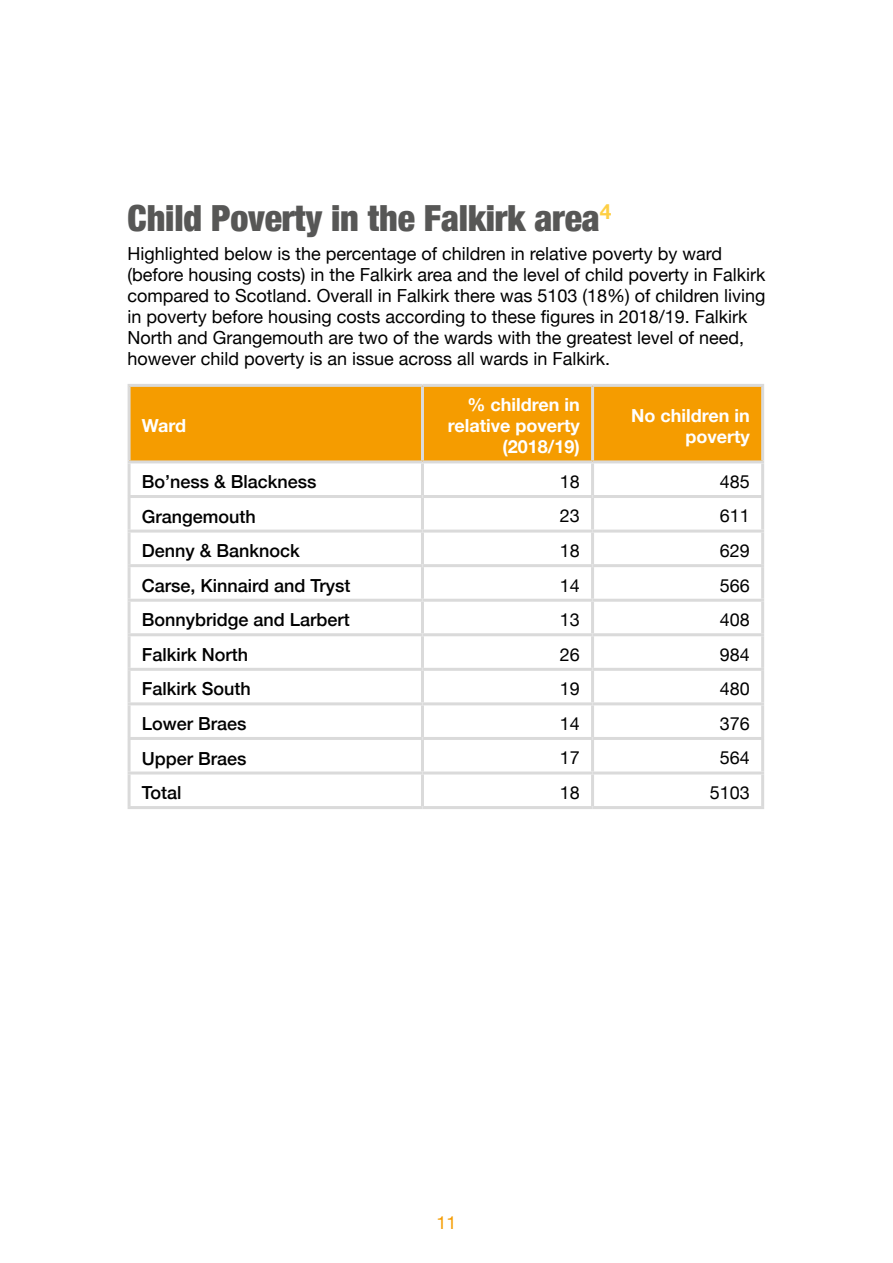
<style>
.page{position:relative;width:893px;height:1263px;background:#fff}
.page>*{position:absolute;margin:0;border:0;box-sizing:border-box;transform-origin:0 0}
.t1{font:900 condensed 36px "Helvetica Neue";letter-spacing:-.005em;color:#575756}
.t2{font:18px/21px "Helvetica Neue";color:#000}
.t3{font:500 18px "Helvetica Neue";color:#000}
.t4{font:700 18px/21px "Helvetica Neue";color:#fff;text-align:right}
.t5{font:18px "Helvetica Neue";color:#f59c00}
</style>
<div class="page">
<div style="left:131px;top:387px;width:630px;height:73px;background:#f59c00"></div>
<hr style="left:128px;top:384px;width:294px;height:3px;background:#dadada">
<hr style="left:128px;top:387px;width:3px;height:73px;background:#dadada">
<hr style="left:422px;top:384px;width:171px;height:3px;background:#dadada">
<hr style="left:421px;top:387px;width:3px;height:73px;background:#dadada">
<hr style="left:593px;top:384px;width:171px;height:3px;background:#dadada">
<hr style="left:591px;top:387px;width:3px;height:73px;background:#dadada">
<hr style="left:761px;top:387px;width:3px;height:73px;background:#dadada">
<hr style="left:128px;top:460px;width:294px;height:3px;background:#dadada">
<hr style="left:128px;top:463px;width:3px;height:32px;background:#dadada">
<hr style="left:422px;top:460px;width:171px;height:3px;background:#dadada">
<hr style="left:421px;top:463px;width:3px;height:32px;background:#dadada">
<hr style="left:593px;top:460px;width:171px;height:3px;background:#dadada">
<hr style="left:591px;top:463px;width:3px;height:32px;background:#dadada">
<hr style="left:761px;top:463px;width:3px;height:32px;background:#dadada">
<hr style="left:128px;top:495px;width:294px;height:3px;background:#dadada">
<hr style="left:128px;top:498px;width:3px;height:32px;background:#dadada">
<hr style="left:422px;top:495px;width:171px;height:3px;background:#dadada">
<hr style="left:421px;top:498px;width:3px;height:32px;background:#dadada">
<hr style="left:593px;top:495px;width:171px;height:3px;background:#dadada">
<hr style="left:591px;top:498px;width:3px;height:32px;background:#dadada">
<hr style="left:761px;top:498px;width:3px;height:32px;background:#dadada">
<hr style="left:128px;top:530px;width:294px;height:3px;background:#dadada">
<hr style="left:128px;top:533px;width:3px;height:31px;background:#dadada">
<hr style="left:422px;top:530px;width:171px;height:3px;background:#dadada">
<hr style="left:421px;top:533px;width:3px;height:31px;background:#dadada">
<hr style="left:593px;top:530px;width:171px;height:3px;background:#dadada">
<hr style="left:591px;top:533px;width:3px;height:31px;background:#dadada">
<hr style="left:761px;top:533px;width:3px;height:31px;background:#dadada">
<hr style="left:128px;top:564px;width:294px;height:3px;background:#dadada">
<hr style="left:128px;top:567px;width:3px;height:32px;background:#dadada">
<hr style="left:422px;top:564px;width:171px;height:3px;background:#dadada">
<hr style="left:421px;top:567px;width:3px;height:32px;background:#dadada">
<hr style="left:593px;top:564px;width:171px;height:3px;background:#dadada">
<hr style="left:591px;top:567px;width:3px;height:32px;background:#dadada">
<hr style="left:761px;top:567px;width:3px;height:32px;background:#dadada">
<hr style="left:128px;top:599px;width:294px;height:3px;background:#dadada">
<hr style="left:128px;top:602px;width:3px;height:31px;background:#dadada">
<hr style="left:422px;top:599px;width:171px;height:3px;background:#dadada">
<hr style="left:421px;top:602px;width:3px;height:31px;background:#dadada">
<hr style="left:593px;top:599px;width:171px;height:3px;background:#dadada">
<hr style="left:591px;top:602px;width:3px;height:31px;background:#dadada">
<hr style="left:761px;top:602px;width:3px;height:31px;background:#dadada">
<hr style="left:128px;top:633px;width:294px;height:3px;background:#dadada">
<hr style="left:128px;top:636px;width:3px;height:32px;background:#dadada">
<hr style="left:422px;top:633px;width:171px;height:3px;background:#dadada">
<hr style="left:421px;top:636px;width:3px;height:32px;background:#dadada">
<hr style="left:593px;top:633px;width:171px;height:3px;background:#dadada">
<hr style="left:591px;top:636px;width:3px;height:32px;background:#dadada">
<hr style="left:761px;top:636px;width:3px;height:32px;background:#dadada">
<hr style="left:128px;top:668px;width:294px;height:3px;background:#dadada">
<hr style="left:128px;top:671px;width:3px;height:31px;background:#dadada">
<hr style="left:422px;top:668px;width:171px;height:3px;background:#dadada">
<hr style="left:421px;top:671px;width:3px;height:31px;background:#dadada">
<hr style="left:593px;top:668px;width:171px;height:3px;background:#dadada">
<hr style="left:591px;top:671px;width:3px;height:31px;background:#dadada">
<hr style="left:761px;top:671px;width:3px;height:31px;background:#dadada">
<hr style="left:128px;top:702px;width:294px;height:3px;background:#dadada">
<hr style="left:128px;top:705px;width:3px;height:32px;background:#dadada">
<hr style="left:422px;top:702px;width:171px;height:3px;background:#dadada">
<hr style="left:421px;top:705px;width:3px;height:32px;background:#dadada">
<hr style="left:593px;top:702px;width:171px;height:3px;background:#dadada">
<hr style="left:591px;top:705px;width:3px;height:32px;background:#dadada">
<hr style="left:761px;top:705px;width:3px;height:32px;background:#dadada">
<hr style="left:128px;top:737px;width:294px;height:3px;background:#dadada">
<hr style="left:128px;top:740px;width:3px;height:31px;background:#dadada">
<hr style="left:422px;top:737px;width:171px;height:3px;background:#dadada">
<hr style="left:421px;top:740px;width:3px;height:31px;background:#dadada">
<hr style="left:593px;top:737px;width:171px;height:3px;background:#dadada">
<hr style="left:591px;top:740px;width:3px;height:31px;background:#dadada">
<hr style="left:761px;top:740px;width:3px;height:31px;background:#dadada">
<hr style="left:128px;top:771px;width:294px;height:3px;background:#dadada">
<hr style="left:128px;top:774px;width:3px;height:32px;background:#dadada">
<hr style="left:422px;top:771px;width:171px;height:3px;background:#dadada">
<hr style="left:421px;top:774px;width:3px;height:32px;background:#dadada">
<hr style="left:593px;top:771px;width:171px;height:3px;background:#dadada">
<hr style="left:591px;top:774px;width:3px;height:32px;background:#dadada">
<hr style="left:761px;top:774px;width:3px;height:32px;background:#dadada">
<hr style="left:128px;top:806px;width:294px;height:3px;background:#dadada">
<hr style="left:422px;top:806px;width:171px;height:3px;background:#dadada">
<hr style="left:593px;top:806px;width:171px;height:3px;background:#dadada">
<h1 class="t1" style="left:128px;top:188px;width:485px">Child Poverty in the Falkirk area<sup>4</sup></h1>
<p class="t2" style="left:128px;top:244px;width:639px">Highlighted below is the percentage of children in relative poverty by ward (before housing costs) in the Falkirk area and the level of child poverty in Falkirk compared to Scotland. Overall in Falkirk there was 5103 (18%) of children living in poverty before housing costs according to these figures in 2018/19. Falkirk North and Grangemouth are two of the wards with the greatest level of need, however child poverty is an issue across all wards in Falkirk.</p>
<p class="t4" style="left:142px;top:416px;width:46px">Ward</p>
<p class="t4" style="left:448px;top:395px;width:134px">% children in relative poverty (2018/19)</p>
<p class="t4" style="left:631px;top:405px;width:120px">No children in poverty</p>
<p class="t3" style="left:142px;top:467px;width:176px">Bo’ness &amp; Blackness</p>
<p class="t2" style="left:560px;top:472px;width:22px">18</p>
<p class="t2" style="left:720px;top:472px;width:32px">485</p>
<p class="t3" style="left:142px;top:502px;width:116px">Grangemouth</p>
<p class="t2" style="left:560px;top:506px;width:22px">23</p>
<p class="t2" style="left:720px;top:506px;width:32px">611</p>
<p class="t3" style="left:142px;top:536px;width:160px">Denny &amp; Banknock</p>
<p class="t2" style="left:560px;top:541px;width:22px">18</p>
<p class="t2" style="left:720px;top:541px;width:32px">629</p>
<p class="t3" style="left:142px;top:571px;width:210px">Carse, Kinnaird and Tryst</p>
<p class="t2" style="left:560px;top:576px;width:22px">14</p>
<p class="t2" style="left:720px;top:576px;width:32px">566</p>
<p class="t3" style="left:142px;top:605px;width:210px">Bonnybridge and Larbert</p>
<p class="t2" style="left:560px;top:610px;width:22px">13</p>
<p class="t2" style="left:720px;top:610px;width:32px">408</p>
<p class="t3" style="left:142px;top:640px;width:108px">Falkirk North</p>
<p class="t2" style="left:560px;top:645px;width:22px">26</p>
<p class="t2" style="left:720px;top:645px;width:32px">984</p>
<p class="t3" style="left:142px;top:674px;width:111px">Falkirk South</p>
<p class="t2" style="left:560px;top:679px;width:22px">19</p>
<p class="t2" style="left:720px;top:679px;width:32px">480</p>
<p class="t3" style="left:142px;top:709px;width:106px">Lower Braes</p>
<p class="t2" style="left:560px;top:714px;width:22px">14</p>
<p class="t2" style="left:720px;top:714px;width:32px">376</p>
<p class="t3" style="left:142px;top:744px;width:106px">Upper Braes</p>
<p class="t2" style="left:560px;top:748px;width:22px">17</p>
<p class="t2" style="left:720px;top:748px;width:32px">564</p>
<p class="t3" style="left:142px;top:778px;width:41px">Total</p>
<p class="t2" style="left:560px;top:783px;width:22px">18</p>
<p class="t2" style="left:710px;top:783px;width:42px">5103</p>
<p class="t5" style="left:436px;top:1209px;width:22px">11</p>
</div>
